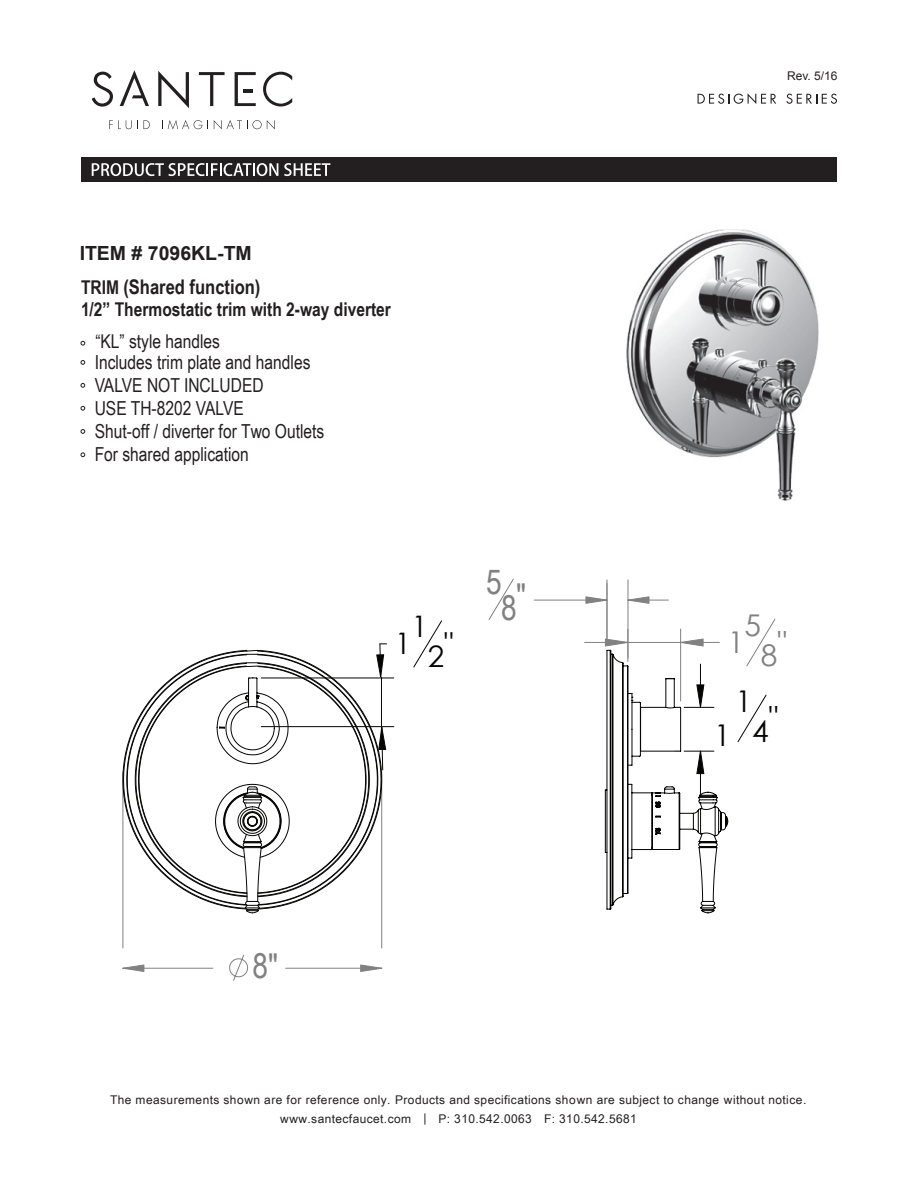
<style>
.page{position:relative;width:918px;height:1188px;background:#fff}
.page>*{position:absolute;margin:0;border:0;box-sizing:border-box;transform-origin:0 0}
.t1{font:34.35px "Arial Narrow";color:#808180}
.t2{font:30px/23.2px "Century Gothic";color:#808180}
.t3{font:30px/30px "Century Gothic";color:#050504;text-align:center}
.t4{font:29.7px "Century Gothic";color:#050504}
.t5{font:700 20.25px "Arial Narrow";color:#231f20}
.t6{font:700 19.5px "Arial";color:#231f20}
.t7{font:19.35px/23.1px "Arial Narrow";color:#231f20}
.t8{font:700 19.05px "Arial Narrow";color:#231f20}
.t9{font:19.05px "Arial Narrow";color:#231f20}
.t10{font:12px/19px "Arial Narrow";letter-spacing:.025em;color:#231f20;text-align:center;scale:1.22 1}
.t11{font:12px "Arial";color:#231f20}
.s1{font-size:19.05px}
</style>
<div class="page">
<svg style="left:109px;top:120px;width:29px;height:9px"></svg>
<svg style="left:144px;top:120px;width:6px;height:9px"></svg>
<svg style="left:162px;top:120px;width:40px;height:9px"></svg>
<svg style="left:213px;top:120px;width:62px;height:9px"></svg>
<svg style="left:92px;top:72px;width:21px;height:35px"></svg>
<svg style="left:158px;top:71px;width:31px;height:37px"></svg>
<svg style="left:199px;top:72px;width:26px;height:34px"></svg>
<svg style="left:263px;top:72px;width:29px;height:35px"></svg>
<svg style="left:235px;top:72px;width:21px;height:34px"></svg>
<svg style="left:120px;top:70px;width:29px;height:36px"></svg>
<div style="left:81px;top:157px;width:756px;height:25px;background:#231f20"></div>
<svg style="left:698px;top:93px;width:78px;height:11px"></svg>
<svg style="left:786px;top:94px;width:51px;height:10px"></svg>
<svg style="left:92px;top:163px;width:186px;height:13px"></svg>
<svg style="left:284px;top:163px;width:46px;height:13px"></svg>
<img style="left:627px;top:230px;width:192px;height:271px">
<svg style="left:229px;top:955px;width:19px;height:26px"></svg>
<hr style="left:534px;top:600px;width:73px;height:1px;background:#808180">
<hr style="left:628px;top:600px;width:40px;height:1px;background:#808180">
<hr style="left:607px;top:580px;width:1px;height:62px;background:#808180">
<hr style="left:628px;top:580px;width:1px;height:78px;background:#808180">
<svg style="left:488px;top:579px;width:26px;height:41px"></svg>
<hr style="left:286px;top:968px;width:96px;height:1px;background:#808180">
<hr style="left:123px;top:968px;width:90px;height:1px;background:#808180">
<hr style="left:381px;top:772px;width:1px;height:176px;background:#808180">
<hr style="left:123px;top:772px;width:1px;height:176px;background:#808180">
<svg style="left:586px;top:596px;width:21px;height:8px"></svg>
<svg style="left:628px;top:596px;width:21px;height:8px"></svg>
<svg style="left:360px;top:965px;width:22px;height:7px"></svg>
<svg style="left:122px;top:965px;width:22px;height:7px"></svg>
<svg style="left:413px;top:620px;width:29px;height:47px"></svg>
<hr style="left:261px;top:678px;width:133px;height:1px;background:#050504">
<hr style="left:261px;top:726px;width:133px;height:1px;background:#050504">
<svg style="left:584px;top:619px;width:191px;height:294px"></svg>
<hr style="left:628px;top:642px;width:53px;height:1px;background:#808180">
<svg style="left:122px;top:644px;width:265px;height:269px"></svg>
<svg style="left:81px;top:453px;width:4px;height:4px"></svg>
<svg style="left:81px;top:360px;width:4px;height:4px"></svg>
<svg style="left:81px;top:341px;width:4px;height:4px"></svg>
<svg style="left:81px;top:383px;width:4px;height:4px"></svg>
<svg style="left:81px;top:406px;width:4px;height:4px"></svg>
<svg style="left:81px;top:429px;width:4px;height:5px"></svg>
<p class="t11" style="left:787px;top:68px;width:52px">Rev. 5/16</p>
<h3 class="t6" style="left:80px;top:240px;width:174px">ITEM # 7096KL-TM</h3>
<h3 class="t5" style="left:81px;top:271px;width:181px"><span class="s1">TRIM</span> (Shared function)</h3>
<h3 class="t8" style="left:81px;top:295px;width:312px">1/2” Thermostatic trim with 2-way diverter</h3>
<h3 class="t7" style="left:95px;top:350px;width:231px">Includes trim plate and handles<br>VALVE NOT INCLUDED<br>USE TH-8202 VALVE<br>Shut-off / diverter for Two Outlets</h3>
<h3 class="t9" style="left:95px;top:328px;width:126px">“KL” style handles</h3>
<h3 class="t7" style="left:95px;top:442px;width:156px">For shared application</h3>
<h3 class="t4" style="left:395px;top:622px;width:18px">1</h3>
<h1 class="t1" style="left:486px;top:556px;width:17px">5</h1>
<h1 class="t1" style="left:501px;top:577px;width:26px">8"</h1>
<h2 class="t2" style="left:761px;top:613px;width:27px;text-indent:-17px">5<br>8"</h2>
<h2 class="t3" style="left:714px;top:686px;width:65px">1<br>1 4"</h2>
<h3 class="t4" style="left:411px;top:606px;width:18px">1</h3>
<h3 class="t4" style="left:428px;top:629px;width:27px">2"</h3>
<h2 class="t2" style="left:728px;top:630px;width:18px">1</h2>
<h1 class="t1" style="left:253px;top:941px;width:27px">8"</h1>
<p class="t10" style="left:110px;top:1090px;width:572px">The measurements shown are for reference only. Products and specifications shown are subject to change without notice. www.santecfaucet.com | P: 310.542.0063 F: 310.542.5681</p>
</div>
